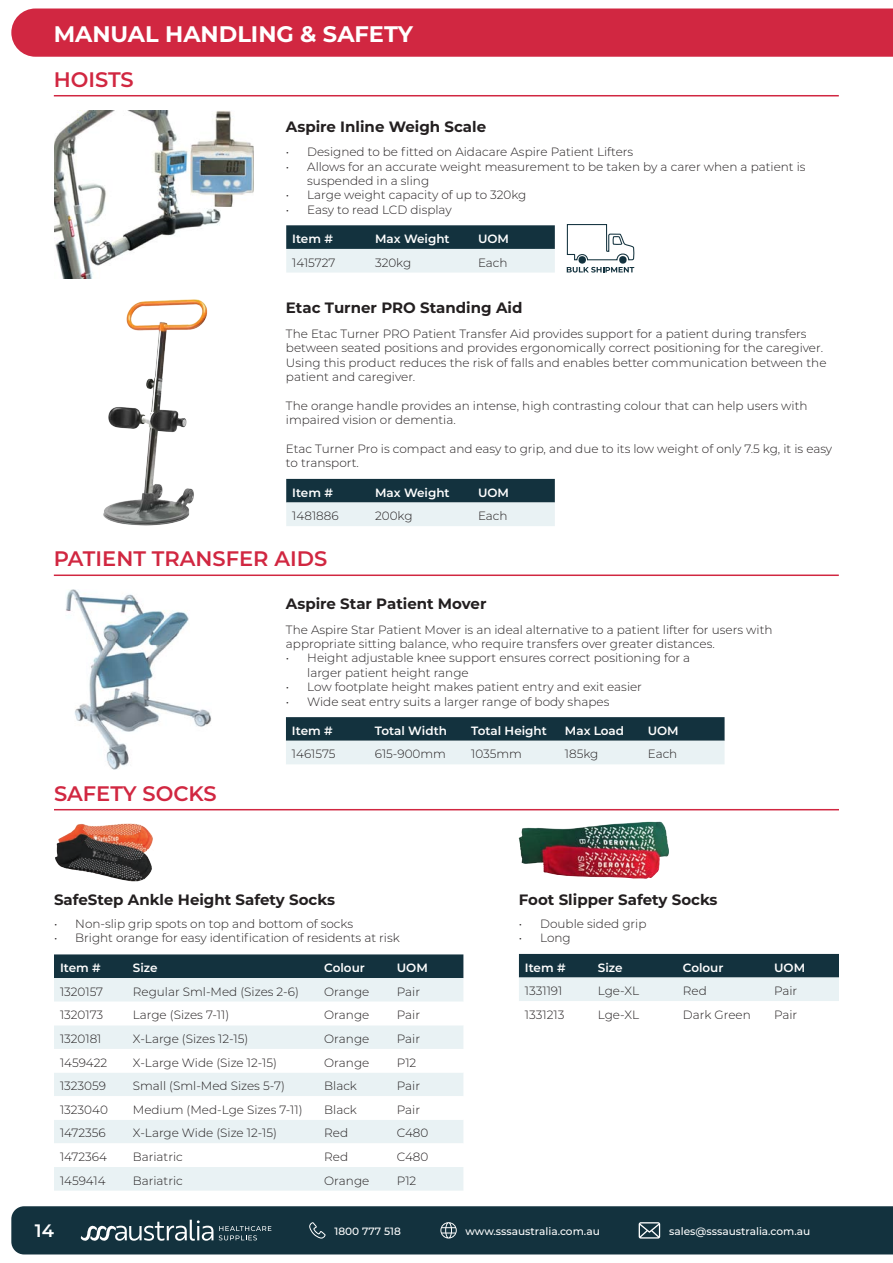
<style>
.page{position:relative;width:893px;height:1263px;background:#fff}
.page>*{position:absolute;margin:0;border:0;box-sizing:border-box;transform-origin:0 0}
.t1{font:700 22.5px "Montserrat";color:#fff}
.Manual_Handling_Subheading{font:600 21px "Montserrat";color:#d12741}
.t2{font:600 18px "Montserrat";color:#fff}
.Product_Heading_Product_Name{font:700 15px "Montserrat";color:#231f20}
.Body_Text{font:300 12px/14.4px "Montserrat";color:#231f20}
.Table_-_Body_Text{font:300 12px "Montserrat";color:#231f20}
.Table_-_Heading{font:600 12px "Montserrat";color:#fff}
.t3{font:500 10.5px "Montserrat";color:#fff}
</style>
<div class="page">
<div style="left:11px;top:9px;width:882px;height:48px;background:#d12741"></div>
<svg style="left:11px;top:1206px;width:882px;height:48px;background:#1b3945"></svg>
<img style="left:519px;top:821px;width:150px;height:58px">
<svg style="left:519px;top:954px;width:320px;height:47px;background:#7e9299"></svg>
<img style="left:55px;top:823px;width:98px;height:59px">
<div style="left:54px;top:954px;width:409px;height:24px;background:#13323e"></div>
<div style="left:54px;top:978px;width:409px;height:212px;background:#e9f2f4"></div>
<svg style="left:54px;top:1002px;width:409px;height:165px"></svg>
<hr style="left:54px;top:809px;width:785px;height:1px;background:#d12741">
<hr style="left:54px;top:95px;width:785px;height:1px;background:#d12741">
<hr style="left:54px;top:574px;width:785px;height:2px;background:#d12741">
<img style="left:103px;top:299px;width:105px;height:227px">
<svg style="left:286px;top:479px;width:269px;height:47px;background:#7f939a"></svg>
<img style="left:54px;top:111px;width:167px;height:168px">
<img style="left:190px;top:111px;width:64px;height:96px">
<svg style="left:286px;top:225px;width:269px;height:48px;background:#80949a"></svg>
<svg style="left:566px;top:224px;width:69px;height:49px"></svg>
<img style="left:66px;top:589px;width:145px;height:180px">
<svg style="left:286px;top:717px;width:439px;height:47px;background:#7e9299"></svg>
<h1 class="t1" style="left:54px;top:18px;width:361px">MANUAL HANDLING &amp; SAFETY</h1>
<p class="Manual_Handling_Subheading" style="left:54px;top:65px;width:82px">HOISTS</p>
<p class="Product_Heading_Product_Name" style="left:286px;top:116px;width:202px">Aspire Inline Weigh Scale</p>
<p class="Body_Text" style="left:286px;top:144px;width:349px">• Designed to be fitted on Aidacare Aspire Patient Lifters</p>
<p class="Body_Text" style="left:307px;top:159px;width:500px;text-indent:-21px">• Allows for an accurate weight measurement to be taken by a carer when a patient is suspended in a sling</p>
<p class="Body_Text" style="left:286px;top:188px;width:242px">• Large weight capacity of up to 320kg</p>
<p class="Body_Text" style="left:286px;top:202px;width:167px">• Easy to read LCD display</p>
<p class="Table_-_Heading" style="left:292px;top:230px;width:42px">Item #</p>
<p class="Table_-_Heading" style="left:375px;top:230px;width:76px">Max Weight</p>
<p class="Table_-_Heading" style="left:478px;top:230px;width:33px">UOM</p>
<p class="Table_-_Body_Text" style="left:292px;top:254px;width:45px">1415727</p>
<p class="Table_-_Body_Text" style="left:375px;top:254px;width:38px">320kg</p>
<p class="Table_-_Body_Text" style="left:478px;top:254px;width:31px">Each</p>
<p class="Product_Heading_Product_Name" style="left:286px;top:297px;width:238px">Etac Turner PRO Standing Aid</p>
<p class="Body_Text" style="left:286px;top:326px;width:542px">The Etac Turner PRO Patient Transfer Aid provides support for a patient during transfers between seated positions and provides ergonomically correct positioning for the caregiver.<br>Using this product reduces the risk of falls and enables better communication between the patient and caregiver.</p>
<p class="Body_Text" style="left:286px;top:398px;width:523px">The orange handle provides an intense, high contrasting colour that can help users with impaired vision or dementia.</p>
<p class="Body_Text" style="left:286px;top:441px;width:548px">Etac Turner Pro is compact and easy to grip, and due to its low weight of only 7.5 kg, it is easy to transport.</p>
<p class="Table_-_Heading" style="left:292px;top:484px;width:42px">Item #</p>
<p class="Table_-_Heading" style="left:375px;top:484px;width:76px">Max Weight</p>
<p class="Table_-_Heading" style="left:478px;top:484px;width:33px">UOM</p>
<p class="Table_-_Body_Text" style="left:292px;top:508px;width:48px">1481886</p>
<p class="Table_-_Body_Text" style="left:375px;top:508px;width:39px">200kg</p>
<p class="Table_-_Body_Text" style="left:478px;top:508px;width:31px">Each</p>
<p class="Manual_Handling_Subheading" style="left:54px;top:544px;width:275px">PATIENT TRANSFER AIDS</p>
<p class="Manual_Handling_Subheading" style="left:54px;top:778px;width:164px">SAFETY SOCKS</p>
<p class="Product_Heading_Product_Name" style="left:286px;top:593px;width:202px">Aspire Star Patient Mover</p>
<p class="Body_Text" style="left:286px;top:622px;width:488px">The Aspire Star Patient Mover is an ideal alternative to a patient lifter for users with appropriate sitting balance, who require transfers over greater distances.</p>
<p class="Body_Text" style="left:307px;top:650px;width:384px;text-indent:-21px">• Height adjustable knee support ensures correct positioning for a larger patient height range</p>
<p class="Body_Text" style="left:286px;top:679px;width:358px">• Low footplate height makes patient entry and exit easier</p>
<p class="Body_Text" style="left:286px;top:694px;width:325px">• Wide seat entry suits a larger range of body shapes</p>
<p class="Table_-_Heading" style="left:292px;top:722px;width:42px">Item #</p>
<p class="Table_-_Heading" style="left:375px;top:722px;width:74px">Total Width</p>
<p class="Table_-_Heading" style="left:471px;top:722px;width:77px">Total Height</p>
<p class="Table_-_Heading" style="left:565px;top:722px;width:61px">Max Load</p>
<p class="Table_-_Heading" style="left:648px;top:722px;width:33px">UOM</p>
<p class="Table_-_Body_Text" style="left:292px;top:746px;width:45px">1461575</p>
<p class="Table_-_Body_Text" style="left:375px;top:746px;width:73px">615-900mm</p>
<p class="Table_-_Body_Text" style="left:471px;top:746px;width:52px">1035mm</p>
<p class="Table_-_Body_Text" style="left:565px;top:746px;width:35px">185kg</p>
<p class="Table_-_Body_Text" style="left:648px;top:746px;width:31px">Each</p>
<p class="Product_Heading_Product_Name" style="left:54px;top:889px;width:282px">SafeStep Ankle Height Safety Socks</p>
<p class="Body_Text" style="left:54px;top:916px;width:301px">• Non-slip grip spots on top and bottom of socks</p>
<p class="Body_Text" style="left:54px;top:931px;width:347px">• Bright orange for easy identification of residents at risk</p>
<p class="Table_-_Heading" style="left:60px;top:959px;width:42px">Item #</p>
<p class="Table_-_Heading" style="left:133px;top:959px;width:26px">Size</p>
<p class="Table_-_Heading" style="left:324px;top:959px;width:42px">Colour</p>
<p class="Table_-_Heading" style="left:397px;top:959px;width:33px">UOM</p>
<p class="Table_-_Body_Text" style="left:60px;top:983px;width:45px">1320157</p>
<p class="Table_-_Body_Text" style="left:133px;top:983px;width:168px">Regular Sml-Med (Sizes 2-6)</p>
<p class="Table_-_Body_Text" style="left:324px;top:983px;width:47px">Orange</p>
<p class="Table_-_Body_Text" style="left:397px;top:983px;width:25px">Pair</p>
<p class="Table_-_Body_Text" style="left:60px;top:1007px;width:45px">1320173</p>
<p class="Table_-_Body_Text" style="left:133px;top:1007px;width:98px">Large (Sizes 7-11)</p>
<p class="Table_-_Body_Text" style="left:324px;top:1007px;width:47px">Orange</p>
<p class="Table_-_Body_Text" style="left:397px;top:1007px;width:25px">Pair</p>
<p class="Table_-_Body_Text" style="left:60px;top:1030px;width:43px">1320181</p>
<p class="Table_-_Body_Text" style="left:133px;top:1030px;width:117px">X-Large (Sizes 12-15)</p>
<p class="Table_-_Body_Text" style="left:324px;top:1030px;width:47px">Orange</p>
<p class="Table_-_Body_Text" style="left:397px;top:1030px;width:25px">Pair</p>
<p class="Table_-_Body_Text" style="left:60px;top:1054px;width:49px">1459422</p>
<p class="Table_-_Body_Text" style="left:133px;top:1054px;width:146px">X-Large Wide (Size 12-15)</p>
<p class="Table_-_Body_Text" style="left:324px;top:1054px;width:47px">Orange</p>
<p class="Table_-_Body_Text" style="left:397px;top:1054px;width:21px">P12</p>
<p class="Table_-_Body_Text" style="left:60px;top:1078px;width:48px">1323059</p>
<p class="Table_-_Body_Text" style="left:133px;top:1078px;width:154px">Small (Sml-Med Sizes 5-7)</p>
<p class="Table_-_Body_Text" style="left:324px;top:1078px;width:34px">Black</p>
<p class="Table_-_Body_Text" style="left:397px;top:1078px;width:25px">Pair</p>
<p class="Table_-_Body_Text" style="left:60px;top:1101px;width:49px">1323040</p>
<p class="Table_-_Body_Text" style="left:133px;top:1101px;width:171px">Medium (Med-Lge Sizes 7-11)</p>
<p class="Table_-_Body_Text" style="left:324px;top:1101px;width:34px">Black</p>
<p class="Table_-_Body_Text" style="left:397px;top:1101px;width:25px">Pair</p>
<p class="Table_-_Body_Text" style="left:60px;top:1125px;width:47px">1472356</p>
<p class="Table_-_Body_Text" style="left:133px;top:1125px;width:146px">X-Large Wide (Size 12-15)</p>
<p class="Table_-_Body_Text" style="left:324px;top:1125px;width:25px">Red</p>
<p class="Table_-_Body_Text" style="left:397px;top:1125px;width:33px">C480</p>
<p class="Table_-_Body_Text" style="left:60px;top:1148px;width:48px">1472364</p>
<p class="Table_-_Body_Text" style="left:133px;top:1148px;width:51px">Bariatric</p>
<p class="Table_-_Body_Text" style="left:324px;top:1148px;width:25px">Red</p>
<p class="Table_-_Body_Text" style="left:397px;top:1148px;width:33px">C480</p>
<p class="Table_-_Body_Text" style="left:60px;top:1172px;width:47px">1459414</p>
<p class="Table_-_Body_Text" style="left:133px;top:1172px;width:51px">Bariatric</p>
<p class="Table_-_Body_Text" style="left:324px;top:1172px;width:47px">Orange</p>
<p class="Table_-_Body_Text" style="left:397px;top:1172px;width:21px">P12</p>
<p class="Product_Heading_Product_Name" style="left:519px;top:889px;width:200px">Foot Slipper Safety Socks</p>
<p class="Body_Text" style="left:519px;top:916px;width:129px">• Double sided grip</p>
<p class="Body_Text" style="left:519px;top:931px;width:53px">• Long</p>
<p class="Table_-_Heading" style="left:525px;top:959px;width:42px">Item #</p>
<p class="Table_-_Heading" style="left:598px;top:959px;width:26px">Size</p>
<p class="Table_-_Heading" style="left:683px;top:959px;width:42px">Colour</p>
<p class="Table_-_Heading" style="left:774px;top:959px;width:33px">UOM</p>
<p class="Table_-_Body_Text" style="left:525px;top:983px;width:39px">1331191</p>
<p class="Table_-_Body_Text" style="left:598px;top:983px;width:43px">Lge-XL</p>
<p class="Table_-_Body_Text" style="left:683px;top:983px;width:25px">Red</p>
<p class="Table_-_Body_Text" style="left:774px;top:983px;width:25px">Pair</p>
<p class="Table_-_Body_Text" style="left:525px;top:1006px;width:41px">1331213</p>
<p class="Table_-_Body_Text" style="left:598px;top:1006px;width:43px">Lge-XL</p>
<p class="Table_-_Body_Text" style="left:683px;top:1006px;width:69px">Dark Green</p>
<p class="Table_-_Body_Text" style="left:774px;top:1006px;width:25px">Pair</p>
<h3 class="t2" style="left:35px;top:1218px;width:21px">14</h3>
<p class="t3" style="left:335px;top:1223px;width:68px">1800 777 518</p>
<p class="t3" style="left:465px;top:1223px;width:136px">www.sssaustralia.com.au</p>
<p class="t3" style="left:669px;top:1223px;width:143px">sales@sssaustralia.com.au</p>
</div>
